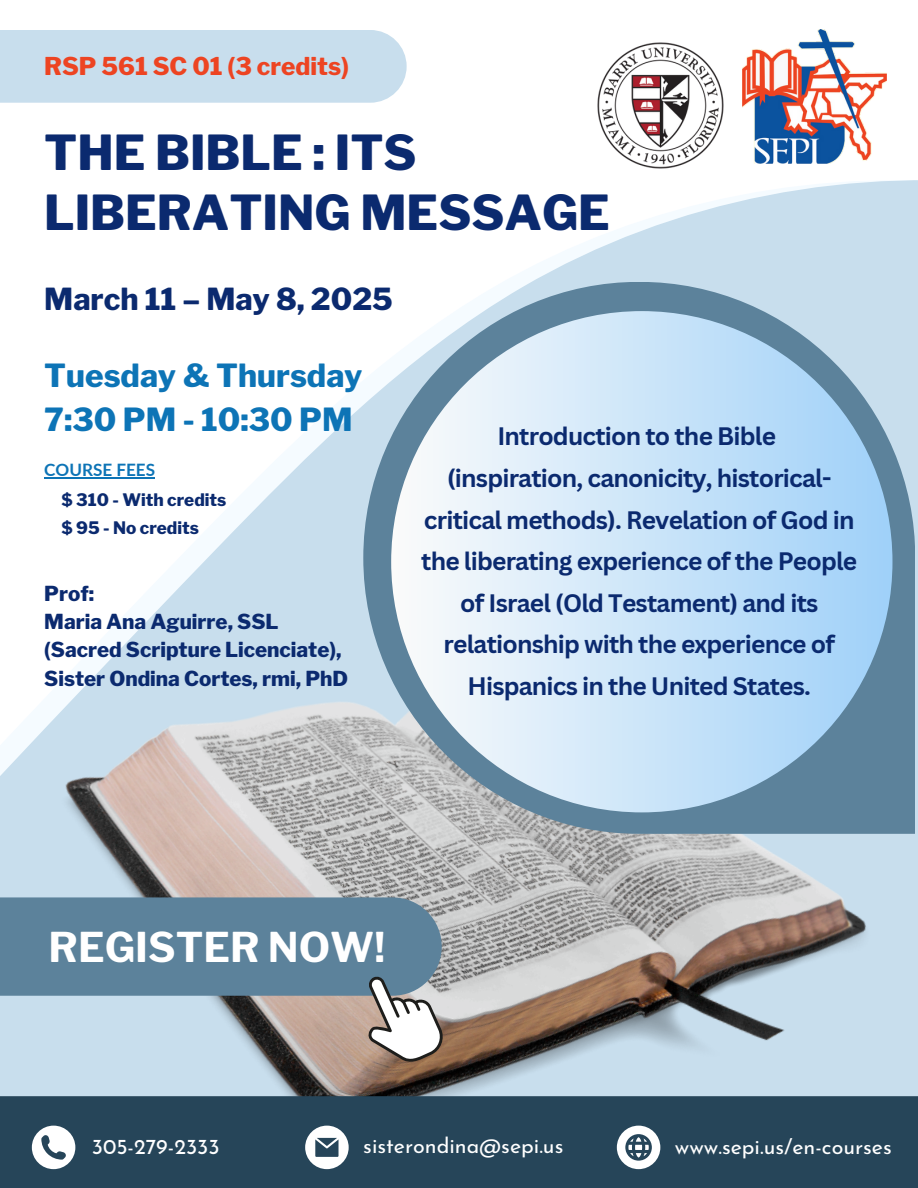
<style>
.page{position:relative;width:918px;height:1188px;background:#fff}
.page>*{position:absolute;margin:0;border:0;box-sizing:border-box;transform-origin:0 0}
.t1{font:800 47.85px/60.3px "Libre Franklin";color:#0b2a6f}
.t2{font:700 40.8px "Libre Franklin";color:#fff}
.t3{font:800 31.65px/43.8px "Libre Franklin";color:#0d74b6}
.t4{font:800 30.15px "Libre Franklin";color:#0b2a6f}
.t5{font:700 24.6px/41.7px "Canva Sans";letter-spacing:-.035em;color:#0b2a6f;text-align:center}
.t6{font:800 24.45px "Libre Franklin";color:#ed4422}
.t7{font:21.45px "Josefin Sans";color:#fff}
.t8{font:800 20.55px/28.2px "Libre Franklin";color:#0b2a6f}
.t9{font:800 17.1px "Libre Franklin";color:#0b2a6f}
.t10{font:700 17.1px "Lato";color:#0d74b6}
</style>
<div class="page">
<svg style="left:44px;top:180px;width:874px;height:372px"></svg>
<img style="left:0;top:552px;width:918px;height:544px">
<div style="left:0;top:1096px;width:918px;height:92px;background:#264559"></div>
<svg style="left:363px;top:282px;width:552px;height:552px;fill:#5c829b"></svg>
<div style="left:0;top:30px;width:407px;height:73px;background:#c8deed"></div>
<div style="left:0;top:897px;width:442px;height:99px;background:#5c829b"></div>
<div style="left:391px;top:311px;width:501px;height:501px;background:linear-gradient(to right,#fbfbfa,#9fd1f9);border-radius:50%"></div>
<img style="left:742px;top:30px;width:144px;height:134px">
<svg style="left:368px;top:976px;width:77px;height:88px"></svg>
<svg style="left:32px;top:1126px;width:43px;height:43px"></svg>
<svg style="left:305px;top:1126px;width:44px;height:43px"></svg>
<svg style="left:617px;top:1126px;width:43px;height:43px"></svg>
<img style="left:584px;top:42px;width:152px;height:140px">
<hr style="left:44px;top:478px;width:111px;height:1px;background:#0d74b6">
<p class="t6" style="left:44px;top:51px;width:306px">RSP 561 SC 01 (3 credits)</p>
<h4 class="t1" style="left:44px;top:123px;width:567px">THE BIBLE : ITS<br>LIBERATING MESSAGE</h4>
<p class="t4" style="left:44px;top:281px;width:350px">March 11 – May 8, 2025</p>
<p class="t3" style="left:44px;top:354px;width:320px">Tuesday &amp; Thursday<br>7:30 PM - 10:30 PM</p>
<p class="t10" style="left:44px;top:460px;width:112px">COURSE FEES</p>
<p class="t9" style="left:61px;top:489px;width:166px">$ 310 - With credits</p>
<p class="t9" style="left:61px;top:517px;width:139px">$ 95 - No credits</p>
<h3 class="t8" style="left:44px;top:580px;width:305px">Prof:<br>Maria Ana Aguirre, SSL (Sacred Scripture Licenciate),<br>Sister Ondina Cortes, rmi, PhD</h3>
<p class="t5" style="left:421px;top:415px;width:438px">Introduction to the Bible<br>(inspiration, canonicity, historical&shy;critical methods). Revelation of God in the liberating experience of the People of Israel (Old Testament) and its relationship with the experience of Hispanics in the United States.</p>
<h1 class="t2" style="left:49px;top:923px;width:338px">REGISTER NOW!</h1>
<h3 class="t7" style="left:92px;top:1138px;width:129px">305-279-2333</h3>
<h4 class="t7" style="left:363px;top:1137px;width:202px">sisterondina@sepi.us</h4>
<p class="t7" style="left:675px;top:1138px;width:218px">www.sepi.us/en-courses</p>
</div>
